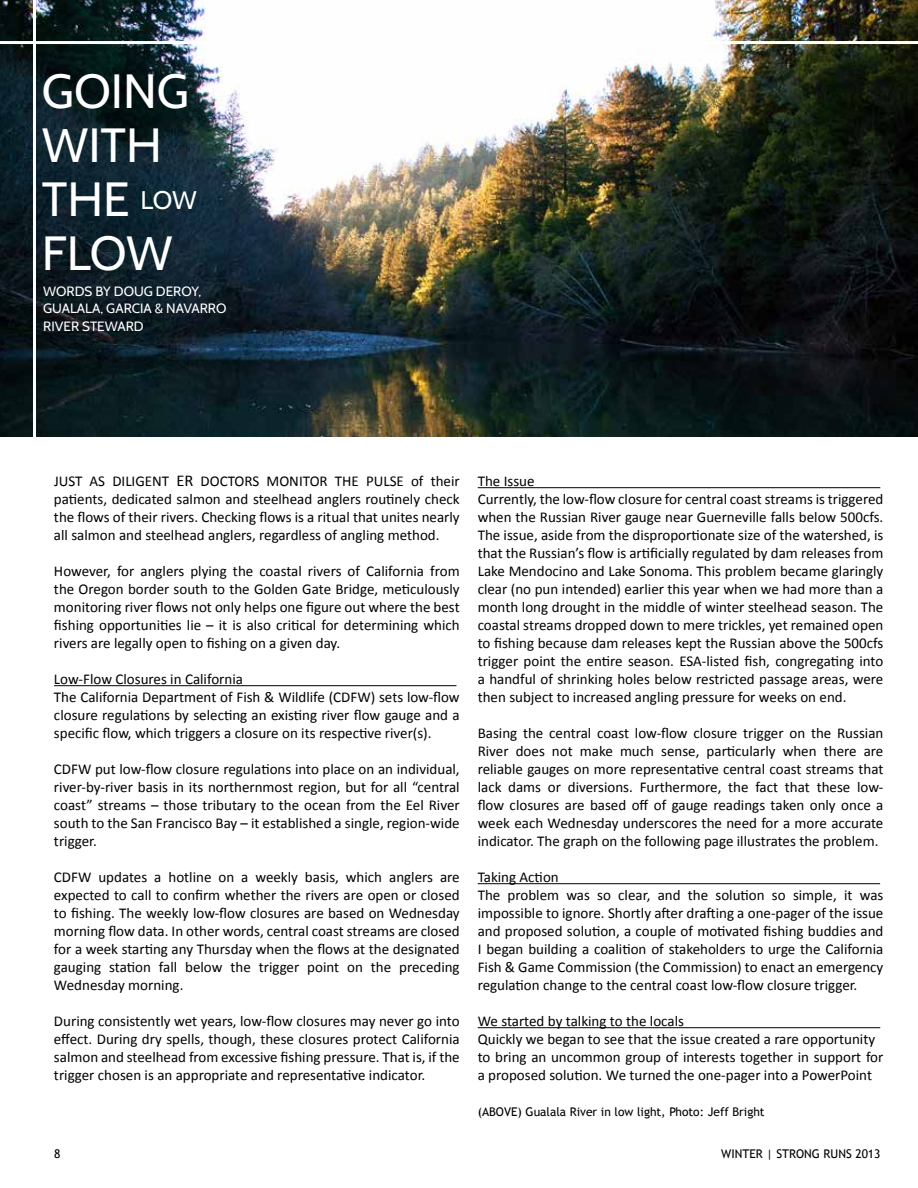
<style>
.page{position:relative;width:918px;height:1188px;background:#fff}
.page>*{position:absolute;margin:0;border:0;box-sizing:border-box;transform-origin:0 0}
.t1{font:48px/54px "Cabin";color:#fff}
.t2{font:15px/18px "Calibri";color:#000;text-align:justify}
.t3{font:13.5px/18px "Cabin";color:#fff}
.t4{font:12px "Trebuchet MS";color:#000}
.s1{font-size:16.5px}
</style>
<div class="page">
<img style="left:0;top:0;width:918px;height:436px">
<hr style="left:54px;top:685px;width:402px;height:1px;background:#000">
<hr style="left:478px;top:487px;width:402px;height:1px;background:#000">
<hr style="left:478px;top:883px;width:402px;height:1px;background:#000">
<hr style="left:478px;top:1027px;width:402px;height:1px;background:#000">
<hr style="left:0;top:41px;width:918px;height:3px;background:#fff">
<hr style="left:33px;top:0;width:3px;height:932px;background:#fff">
<h1 class="t1" style="left:42px;top:64px;width:157px">GOING<br>WITH<br>THE <sup>LOW<br></sup>FLOW</h1>
<p class="t3" style="left:43px;top:282px;width:185px">WORDS BY DOUG DEROY,<br>GUALALA, GARCIA &amp; NAVARRO<br>RIVER STEWARD</p>
<p class="t2" style="left:54px;top:472px;width:407px">JUST AS DILIGENT <span class="s1">ER</span> DOCTORS MONITOR THE PULSE of their patients, dedicated salmon and steelhead anglers routinely check the flows of their rivers. Checking flows is a ritual that unites nearly all salmon and steelhead anglers, regardless of angling method.</p>
<p class="t2" style="left:54px;top:562px;width:407px">However, for anglers plying the coastal rivers of California from the Oregon border south to the Golden Gate Bridge, meticulously monitoring river flows not only helps one figure out where the best fishing opportunities lie – it is also critical for determining which rivers are legally open to fishing on a given day.</p>
<p class="t2" style="left:54px;top:670px;width:407px;text-align:left">Low-Flow Closures in California<br>The California Department of Fish &amp; Wildlife (CDFW) sets low-flow closure regulations by selecting an existing river flow gauge and a specific flow, which triggers a closure on its respective river(s).</p>
<p class="t2" style="left:54px;top:760px;width:407px">CDFW put low-flow closure regulations into place on an individual, river-by-river basis in its northernmost region, but for all “central coast” streams – those tributary to the ocean from the Eel River south to the San Francisco Bay – it established a single, region-wide trigger.</p>
<p class="t2" style="left:54px;top:868px;width:407px">CDFW updates a hotline on a weekly basis, which anglers are expected to call to confirm whether the rivers are open or closed to fishing. The weekly low-flow closures are based on Wednesday morning flow data. In other words, central coast streams are closed for a week starting any Thursday when the flows at the designated gauging station fall below the trigger point on the preceding Wednesday morning.</p>
<p class="t2" style="left:54px;top:1012px;width:407px">During consistently wet years, low-flow closures may never go into effect. During dry spells, though, these closures protect California salmon and steelhead from excessive fishing pressure. That is, if the trigger chosen is an appropriate and representative indicator.</p>
<p class="t2" style="left:478px;top:472px;width:407px;text-align:left">The Issue<br>Currently, the low-flow closure for central coast streams is triggered when the Russian River gauge near Guerneville falls below 500cfs.<br>The issue, aside from the disproportionate size of the watershed, is that the Russian’s flow is artificially regulated by dam releases from Lake Mendocino and Lake Sonoma. This problem became glaringly clear (no pun intended) earlier this year when we had more than a month long drought in the middle of winter steelhead season. The coastal streams dropped down to mere trickles, yet remained open to fishing because dam releases kept the Russian above the 500cfs trigger point the entire season. ESA-listed fish, congregating into a handful of shrinking holes below restricted passage areas, were then subject to increased angling pressure for weeks on end.</p>
<p class="t2" style="left:478px;top:724px;width:407px">Basing the central coast low-flow closure trigger on the Russian River does not make much sense, particularly when there are reliable gauges on more representative central coast streams that lack dams or diversions. Furthermore, the fact that these low&shy;flow closures are based off of gauge readings taken only once a week each Wednesday underscores the need for a more accurate indicator. The graph on the following page illustrates the problem.</p>
<p class="t2" style="left:478px;top:868px;width:407px;text-align:left">Taking Action<br>The problem was so clear, and the solution so simple, it was impossible to ignore. Shortly after drafting a one-pager of the issue and proposed solution, a couple of motivated fishing buddies and I began building a coalition of stakeholders to urge the California Fish &amp; Game Commission (the Commission) to enact an emergency regulation change to the central coast low-flow closure trigger.</p>
<p class="t2" style="left:478px;top:1012px;width:407px;text-align:left">We started by talking to the locals<br>Quickly we began to see that the issue created a rare opportunity to bring an uncommon group of interests together in support for a proposed solution. We turned the one-pager into a PowerPoint</p>
<p class="t4" style="left:478px;top:1105px;width:288px">(ABOVE) Gualala River in low light, Photo: Jeff Bright</p>
<p class="t4" style="left:54px;top:1147px;width:8px">8</p>
<p class="t4" style="left:721px;top:1147px;width:161px">WINTER | STRONG RUNS 2013</p>
</div>
